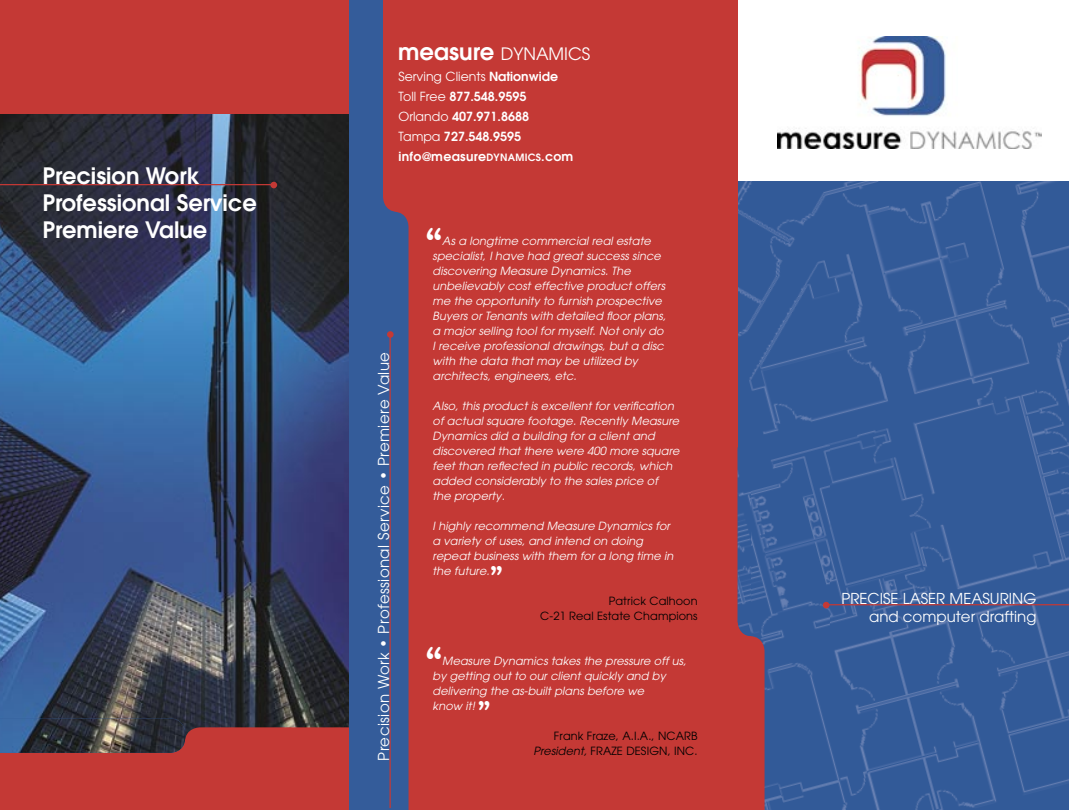
<style>
.page{position:relative;width:1069px;height:810px;background:#fff}
.page>*{position:absolute;margin:0;border:0;box-sizing:border-box;transform-origin:0 0}
.t1{font:700 30px "American Typewriter";color:#fff}
.t2{font:600 22.5px "Avant Garde";color:#fff}
.t3{font:700 22.5px "American Typewriter";color:#fff}
.t4{font:17px "Avant Garde";color:#fff}
.t5{font:15px "Avant Garde";letter-spacing:.02em;color:#fff}
.t6{font:15px "Avant Garde";color:#fff}
.t7{font:600 12.5px "Avant Garde";color:#fff}
.t8{font:12.5px "Avant Garde";color:#fff}
.t9{font:600 12.5px "Avant Garde";letter-spacing:.025em;color:#fff}
.t10{font:italic 11.25px/15px "Avant Garde";letter-spacing:.01em;color:#fff}
.t11{font:11.25px "Avant Garde";letter-spacing:.01em;color:#000}
.s1{font-weight:600;font-size:22.75px}
.s2{font-weight:600}
.s3{font-weight:400}
.s4{font-size:10px}
.s5{font-style:italic}
</style>
<div class="page">
<img style="left:738px;top:182px;width:331px;height:628px">
<img style="left:778px;top:36px;width:263px;height:113px">
<div style="left:373px;top:0;width:365px;height:810px;background:#c43935"></div>
<svg style="left:0;top:0;width:409px;height:810px;background:#524662"></svg>
<hr style="left:0;top:184px;width:272px;height:1px;background:#c43935">
<div style="left:270px;top:182px;width:7px;height:6px;background:#c43935;border-radius:50%"></div>
<hr style="left:389px;top:334px;width:2px;height:474px;background:#c43935">
<img style="left:767px;top:445px;width:62px;height:204px">
<svg style="left:737px;top:435px;width:30px;height:375px;background:#774d6c"></svg>
<hr style="left:828px;top:604px;width:241px;height:1px;background:#c43935">
<svg style="left:823px;top:602px;width:6px;height:6px"></svg>
<div style="left:387px;top:331px;width:7px;height:7px;background:#c43935;border-radius:50%"></div>
<p class="t2" style="left:42px;top:161px;width:159px">Precision Work</p>
<p class="t2" style="left:42px;top:188px;width:216px">Professional Service</p>
<p class="t2" style="left:42px;top:215px;width:166px">Premiere Value</p>
<p class="t4" style="left:398px;top:44px;width:194px"><span class="s1">measure</span> DYNAMICS</p>
<p class="t8" style="left:398px;top:69px;width:161px">Serving Clients <span class="s2">Nationwide</span></p>
<p class="t7" style="left:398px;top:88px;width:129px"><span class="s3">Toll Free</span> 877.548.9595</p>
<p class="t7" style="left:398px;top:108px;width:132px"><span class="s3">Orlando</span> 407.971.8688</p>
<p class="t7" style="left:398px;top:128px;width:124px"><span class="s3">Tampa</span> 727.548.9595</p>
<p class="t9" style="left:398px;top:148px;width:176px">info@measure<span class="s4">DYNAMICS</span>.com</p>
<p class="t5" style="left:375px;top:761px;width:410px;rotate:-90deg">Precision Work • Professional Service • Premiere Value</p>
<p class="t1" style="left:425px;top:220px;width:19px">“</p>
<p class="t10" style="left:433px;top:233px;width:235px;text-indent:10px">As a longtime commercial real estate specialist, I have had great success since discovering Measure Dynamics. The unbelievably cost effective product offers me the opportunity to furnish prospective Buyers or Tenants with detailed floor plans, a major selling tool for myself. Not only do I receive professional drawings, but a disc with the data that may be utilized by architects, engineers, etc.</p>
<p class="t10" style="left:433px;top:398px;width:248px">Also, this product is excellent for verification of actual square footage. Recently Measure Dynamics did a building for a client and discovered that there were 400 more square feet than reflected in public records, which added considerably to the sales price of<br>the property.</p>
<p class="t10" style="left:433px;top:518px;width:242px">I highly recommend Measure Dynamics for a variety of uses, and intend on doing repeat business with them for a long time in the future.</p>
<p class="t11" style="left:609px;top:594px;width:90px">Patrick Calhoon</p>
<p class="t11" style="left:540px;top:609px;width:159px">C-21 Real Estate Champions</p>
<p class="t10" style="left:433px;top:653px;width:255px;text-indent:10px">Measure Dynamics takes the pressure off us, by getting out to our client quickly and by delivering the as-built plans before we<br>know it!</p>
<p class="t11" style="left:554px;top:729px;width:145px">Frank Fraze, A.I.A., NCARB</p>
<p class="t11" style="left:533px;top:744px;width:166px"><span class="s5">President,</span> FRAZE DESIGN, INC.</p>
<p class="t3" style="left:503px;top:582px;width:15px;rotate:-180deg">“</p>
<p class="t1" style="left:425px;top:638px;width:19px">“</p>
<p class="t3" style="left:491px;top:717px;width:15px;rotate:-180deg">“</p>
<p class="t6" style="left:841px;top:590px;width:196px">PRECISE LASER MEASURING</p>
<p class="t6" style="left:869px;top:608px;width:169px">and computer drafting</p>
</div>
